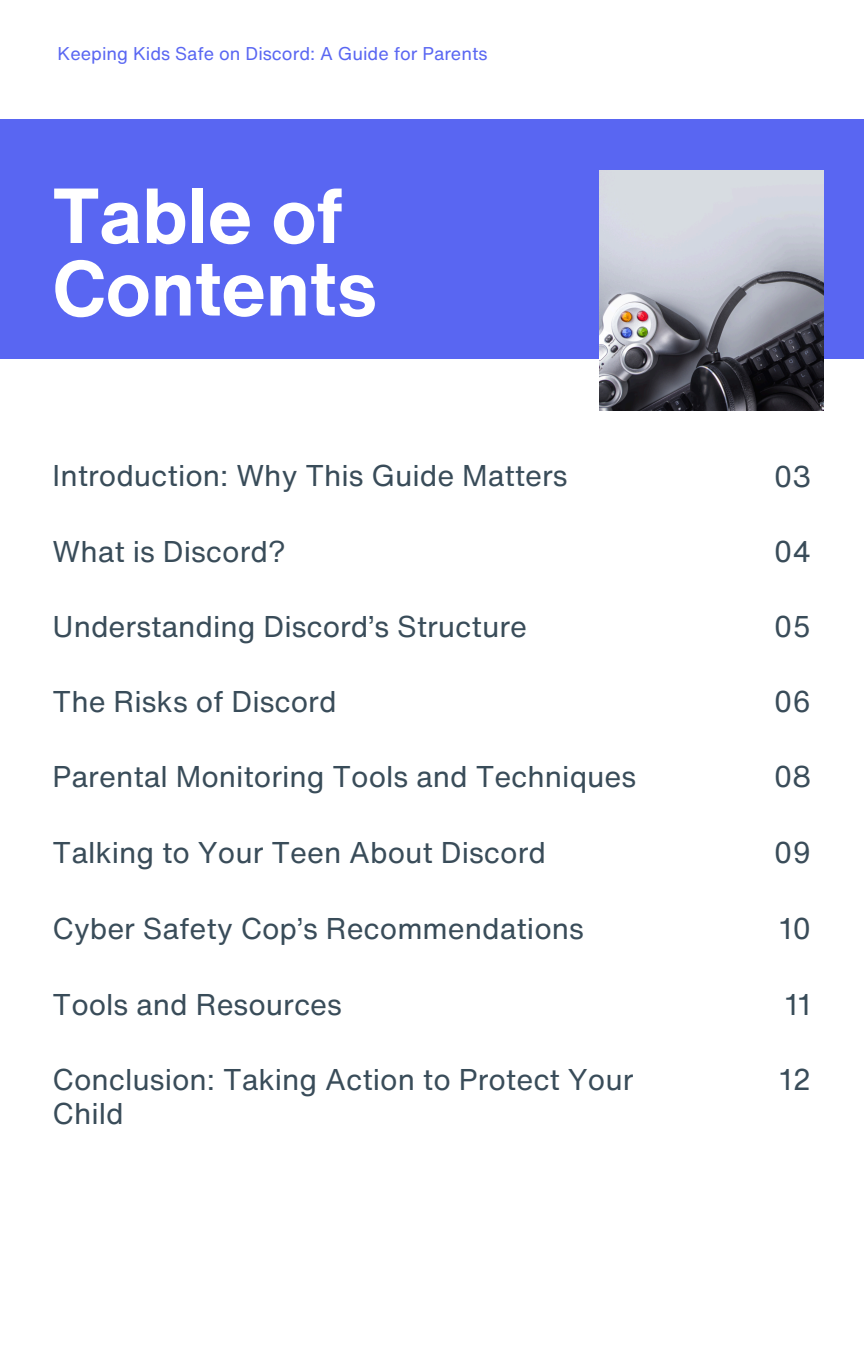
<style>
.page{position:relative;width:864px;height:1350px;background:#fff}
.page>*{position:absolute;margin:0;border:0;box-sizing:border-box;transform-origin:0 0}
.t1{font:700 76.5px/72.5px "Helvetica Now Text";color:#fff}
.t2{font:29.25px/33.8px "Helvetica Now Text";color:#394c59}
.t3{font:18px "Helvetica Now Text";color:#5966f2}
</style>
<div class="page">
<div style="left:0;top:119px;width:864px;height:240px;background:#5966f2"></div>
<img style="left:600px;top:171px;width:224px;height:240px">
<p class="t3" style="left:58px;top:40px;width:432px">Keeping Kids Safe on Discord: A Guide for Parents</p>
<h2 class="t1" style="left:53px;top:178px;width:326px">Table of<br>Contents</h2>
<p class="t2" style="left:53px;top:458px;width:517px">Introduction: Why This Guide Matters</p>
<h1 class="t2" style="left:774px;top:459px;width:39px">03</h1>
<h2 class="t2" style="left:53px;top:534px;width:235px">What is Discord?</h2>
<p class="t2" style="left:774px;top:534px;width:39px">04</p>
<h2 class="t2" style="left:53px;top:609px;width:476px">Understanding Discord’s Structure</h2>
<p class="t2" style="left:774px;top:609px;width:39px">05</p>
<h2 class="t2" style="left:53px;top:684px;width:285px">The Risks of Discord</h2>
<p class="t2" style="left:774px;top:684px;width:39px">06</p>
<h2 class="t2" style="left:53px;top:760px;width:585px">Parental Monitoring Tools and Techniques</h2>
<p class="t2" style="left:774px;top:760px;width:39px">08</p>
<h2 class="t2" style="left:53px;top:835px;width:495px">Talking to Your Teen About Discord</h2>
<p class="t2" style="left:774px;top:835px;width:39px">09</p>
<h2 class="t2" style="left:53px;top:911px;width:533px">Cyber Safety Cop’s Recommendations</h2>
<p class="t2" style="left:780px;top:911px;width:33px">10</p>
<h2 class="t2" style="left:53px;top:987px;width:291px">Tools and Resources</h2>
<p class="t2" style="left:785px;top:987px;width:28px">11</p>
<h2 class="t2" style="left:53px;top:1063px;width:582px">Conclusion: Taking Action to Protect Your<br>Child</h2>
<p class="t2" style="left:779px;top:1063px;width:33px">12</p>
</div>
